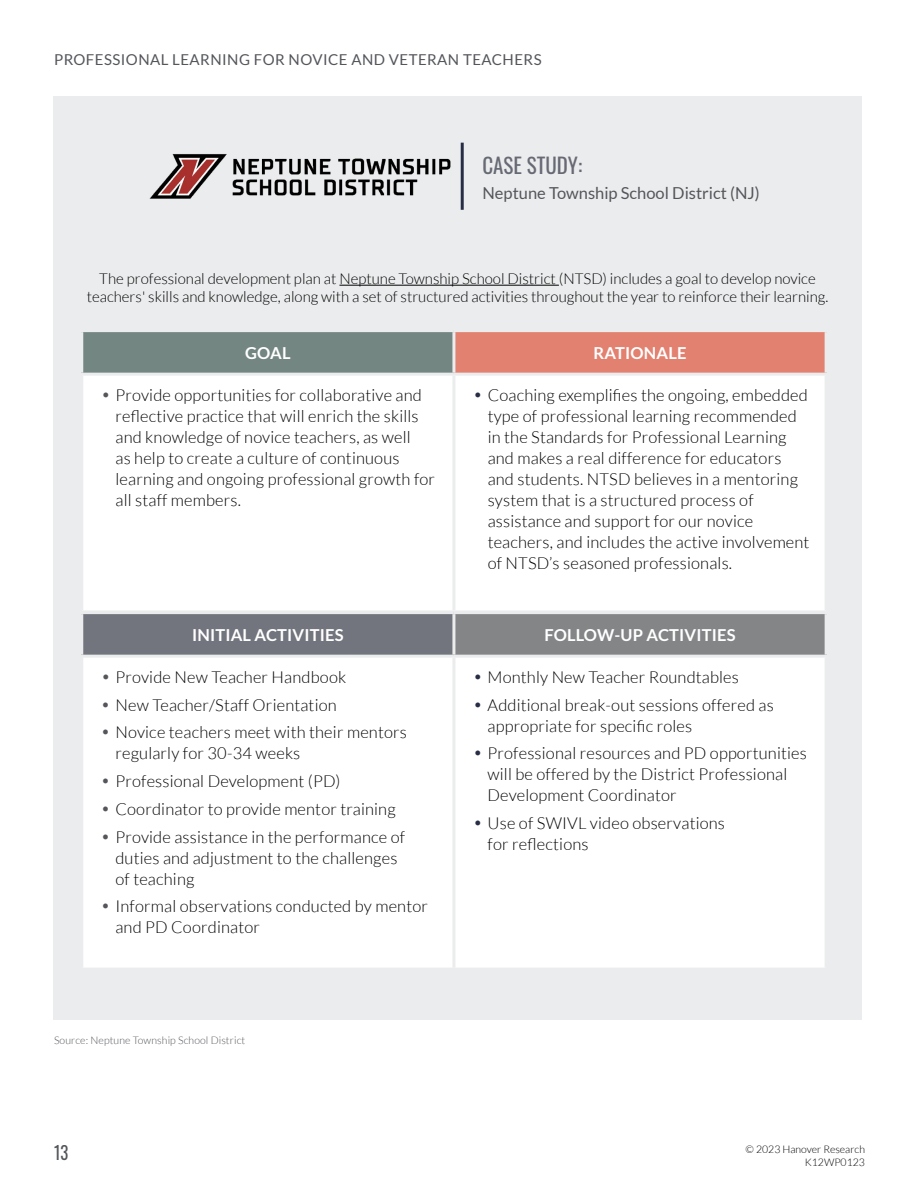
<style>
.page{position:relative;width:918px;height:1188px;background:#fff}
.page>*{position:absolute;margin:0;border:0;box-sizing:border-box;transform-origin:0 0}
.t1{font:21px "Oswald";color:#676974}
.t2{font:18.15px "Oswald";color:#54565b;scale:.91 1}
.t3{font:300 16.5px/21px "Lato";letter-spacing:.01em;color:#000}
.t4{font:700 16.5px "Lato";letter-spacing:.01em;color:#fff}
.t5{font:16.5px "Lato";color:#54565b}
.t6{font:300 15px/18px "Lato";color:#000;text-align:center}
.t7{font:15px "Lato";letter-spacing:.03em;color:#54565b}
.t8{font:300 10.5px "Lato";letter-spacing:.01em;color:#54565b}
.t9{font:300 10.5px/12.6px "Lato";color:#000;text-align:right}
</style>
<div class="page">
<div style="left:53px;top:96px;width:809px;height:924px;background:#ebeced"></div>
<hr style="left:339px;top:285px;width:220px;height:1px;background:#000">
<div style="left:82px;top:331px;width:372px;height:43px;background:#748682"></div>
<div style="left:454px;top:331px;width:372px;height:43px;background:#e38170"></div>
<div style="left:83px;top:376px;width:742px;height:234px;background:#fff"></div>
<hr style="left:80px;top:329px;width:374px;height:3px;background:#ebeced">
<hr style="left:80px;top:332px;width:3px;height:41px;background:#ebeced">
<hr style="left:454px;top:329px;width:374px;height:3px;background:#ebeced">
<hr style="left:452px;top:332px;width:3px;height:41px;background:#ebeced">
<hr style="left:825px;top:332px;width:3px;height:41px;background:#ebeced">
<hr style="left:80px;top:373px;width:374px;height:3px;background:#ebeced">
<hr style="left:454px;top:373px;width:374px;height:3px;background:#ebeced">
<hr style="left:452px;top:376px;width:3px;height:234px;background:#ebeced">
<div style="left:82px;top:613px;width:372px;height:43px;background:#72757d"></div>
<div style="left:454px;top:613px;width:372px;height:43px;background:#838587"></div>
<div style="left:83px;top:658px;width:742px;height:310px;background:#fff"></div>
<hr style="left:80px;top:611px;width:374px;height:3px;background:#ebeced">
<hr style="left:80px;top:614px;width:3px;height:41px;background:#ebeced">
<hr style="left:454px;top:611px;width:374px;height:3px;background:#ebeced">
<hr style="left:452px;top:614px;width:3px;height:41px;background:#ebeced">
<hr style="left:825px;top:614px;width:3px;height:41px;background:#ebeced">
<hr style="left:80px;top:655px;width:374px;height:3px;background:#ebeced">
<hr style="left:454px;top:655px;width:374px;height:3px;background:#ebeced">
<hr style="left:452px;top:658px;width:3px;height:310px;background:#ebeced">
<hr style="left:461px;top:143px;width:3px;height:67px;background:#272d46">
<img style="left:149px;top:154px;width:302px;height:45px">
<svg style="left:103px;top:392px;width:5px;height:5px"></svg>
<svg style="left:476px;top:392px;width:4px;height:5px"></svg>
<svg style="left:103px;top:674px;width:5px;height:5px"></svg>
<svg style="left:103px;top:702px;width:5px;height:5px"></svg>
<svg style="left:103px;top:730px;width:5px;height:5px"></svg>
<svg style="left:103px;top:779px;width:5px;height:5px"></svg>
<svg style="left:103px;top:806px;width:5px;height:5px"></svg>
<svg style="left:103px;top:834px;width:5px;height:5px"></svg>
<svg style="left:103px;top:904px;width:5px;height:5px"></svg>
<svg style="left:475px;top:675px;width:5px;height:4px"></svg>
<svg style="left:475px;top:702px;width:5px;height:5px"></svg>
<svg style="left:475px;top:751px;width:5px;height:5px"></svg>
<svg style="left:475px;top:821px;width:5px;height:5px"></svg>
<p class="t7" style="left:54px;top:51px;width:489px">PROFESSIONAL LEARNING FOR NOVICE AND VETERAN TEACHERS</p>
<p class="t1" style="left:482px;top:147px;width:101px">CASE STUDY:</p>
<p class="t5" style="left:482px;top:184px;width:279px">Neptune Township School District (NJ)</p>
<p class="t6" style="left:87px;top:270px;width:743px">The professional development plan at Neptune Township School District (NTSD) includes a goal to develop novice teachers' skills and knowledge, along with a set of structured activities throughout the year to reinforce their learning.</p>
<p class="t4" style="left:245px;top:344px;width:47px">GOAL</p>
<p class="t4" style="left:594px;top:344px;width:94px">RATIONALE</p>
<p class="t3" style="left:116px;top:385px;width:321px">Provide opportunities for collaborative and reflective practice that will enrich the skills and knowledge of novice teachers, as well<br>as help to create a culture of continuous learning and ongoing professional growth for all staff members.</p>
<p class="t3" style="left:488px;top:385px;width:323px">Coaching exemplifies the ongoing, embedded type of professional learning recommended in the Standards for Professional Learning and makes a real difference for educators and students. NTSD believes in a mentoring system that is a structured process of assistance and support for our novice teachers, and includes the active involvement of NTSD’s seasoned professionals.</p>
<p class="t4" style="left:192px;top:626px;width:153px">INITIAL ACTIVITIES</p>
<p class="t4" style="left:544px;top:626px;width:193px">FOLLOW-UP ACTIVITIES</p>
<p class="t3" style="left:115px;top:663px;width:293px;line-height:27.8px">Provide New Teacher Handbook<br>New Teacher/Staff Orientation<br>Novice teachers meet with their mentors</p>
<p class="t3" style="left:115px;top:740px;width:291px;line-height:27.8px">regularly for 30-34 weeks<br>Professional Development (PD)<br>Coordinator to provide mentor training Provide assistance in the performance of</p>
<p class="t3" style="left:115px;top:847px;width:284px">duties and adjustment to the challenges of teaching</p>
<p class="t3" style="left:115px;top:896px;width:314px">Informal observations conducted by mentor and PD Coordinator</p>
<p class="t3" style="left:488px;top:663px;width:288px;line-height:27.8px">Monthly New Teacher Roundtables<br>Additional break-out sessions offered as</p>
<p class="t3" style="left:488px;top:712px;width:321px;line-height:27.8px">appropriate for specific roles<br>Professional resources and PD opportunities</p>
<p class="t3" style="left:488px;top:764px;width:301px">will be offered by the District Professional<br>Development Coordinator</p>
<p class="t3" style="left:488px;top:813px;width:239px">Use of SWIVL video observations for reflections</p>
<p class="t8" style="left:54px;top:1035px;width:193px">Source: Neptune Township School District</p>
<p class="t2" style="left:54px;top:1136px;width:17px">13</p>
<p class="t9" style="left:746px;top:1143px;width:121px">© 2023 Hanover Research<br>K12WP0123</p>
</div>
